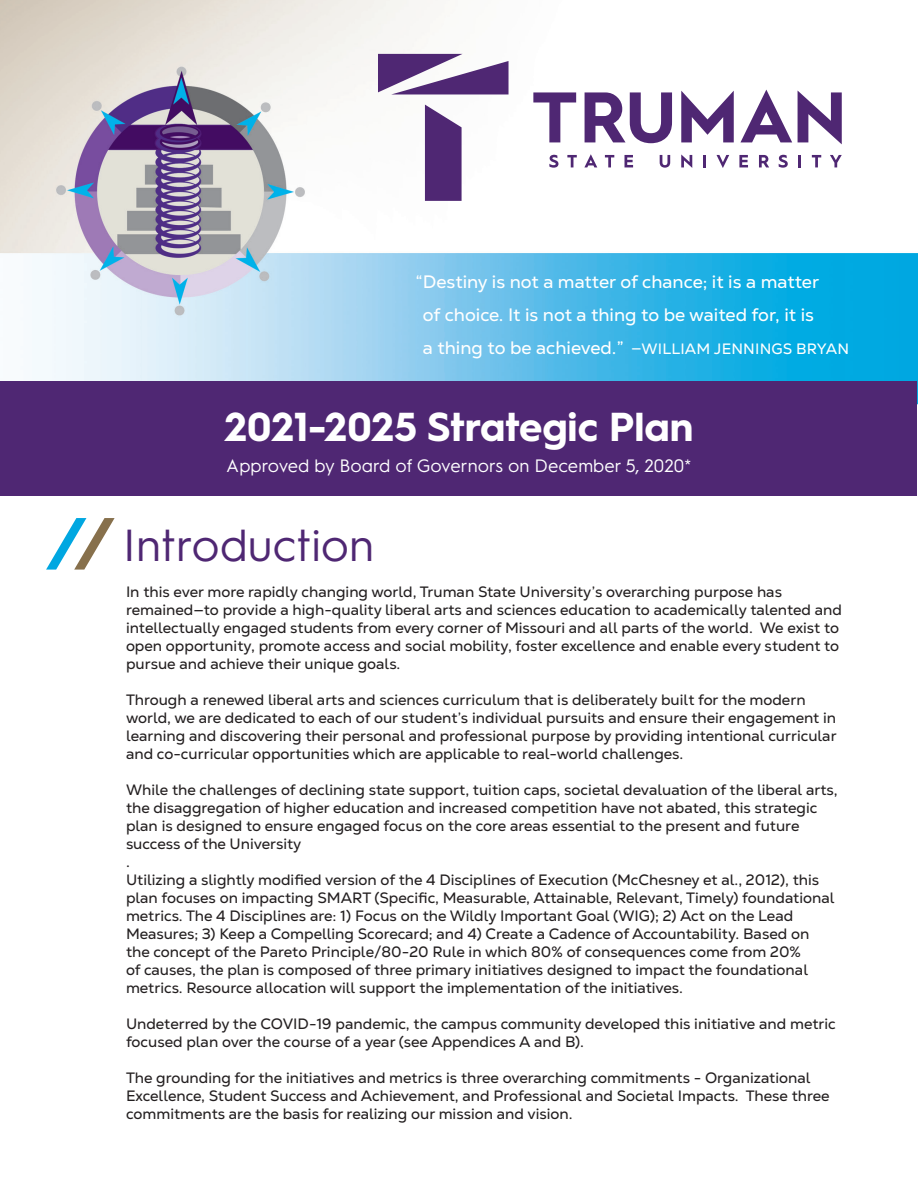
<style>
.page{position:relative;width:918px;height:1188px;background:#fff}
.page>*{position:absolute;margin:0;border:0;box-sizing:border-box;transform-origin:0 0}
.t1{font:45px "Hurme Geometric Sans 1";color:#4f2773}
.t2{font:700 40.5px "Hurme Geometric Sans 1";color:#fff}
.t3{font:18px/33px "Nexa Text";color:#fff;text-align:center}
.t4{font:18px "Hurme Geometric Sans 1";color:#fff}
.t5{font:15px/18px "Nexa Text";color:#231f20}
.t6{font:15px "Nexa Text";letter-spacing:.01em;color:#fff}
.s1{font-size:18px}
.s2{font-weight:900;font-style:italic;font-size:60px;color:#00a7e1}
.s3{font-weight:900;font-style:italic;font-size:60px;color:#87704c}
</style>
<div class="page">
<img style="left:1px;top:1px;width:916px;height:380px">
<svg style="left:378px;top:54px;width:131px;height:40px"></svg>
<svg style="left:425px;top:105px;width:37px;height:96px;background:#644184"></svg>
<svg style="left:533px;top:92px;width:43px;height:50px"></svg>
<svg style="left:585px;top:92px;width:87px;height:51px"></svg>
<svg style="left:681px;top:91px;width:53px;height:51px"></svg>
<svg style="left:740px;top:90px;width:52px;height:52px"></svg>
<svg style="left:798px;top:91px;width:44px;height:53px"></svg>
<svg style="left:567px;top:155px;width:10px;height:12px"></svg>
<svg style="left:584px;top:154px;width:13px;height:13px"></svg>
<svg style="left:605px;top:155px;width:9px;height:12px"></svg>
<svg style="left:625px;top:155px;width:8px;height:12px"></svg>
<svg style="left:660px;top:155px;width:10px;height:13px"></svg>
<svg style="left:681px;top:154px;width:11px;height:14px"></svg>
<svg style="left:704px;top:155px;width:2px;height:12px"></svg>
<svg style="left:717px;top:155px;width:12px;height:13px"></svg>
<svg style="left:739px;top:155px;width:9px;height:12px"></svg>
<svg style="left:759px;top:155px;width:10px;height:12px"></svg>
<svg style="left:779px;top:155px;width:9px;height:13px"></svg>
<svg style="left:799px;top:155px;width:2px;height:12px"></svg>
<svg style="left:549px;top:155px;width:9px;height:13px"></svg>
<svg style="left:830px;top:155px;width:12px;height:12px"></svg>
<svg style="left:812px;top:155px;width:9px;height:12px"></svg>
<div style="left:1px;top:381px;width:916px;height:115px;background:#4f2773"></div>
<p class="t3" style="left:416px;top:265px;width:405px">“Destiny is not a matter of chance; it is a matter of choice. It is not a thing to be waited for, it is</p>
<p class="t6" style="left:423px;top:339px;width:428px"><span class="s1">a thing to be achieved.”</span> —WILLIAM JENNINGS BRYAN</p>
<p class="t2" style="left:224px;top:398px;width:471px">2021-2025 Strategic Plan</p>
<p class="t4" style="left:226px;top:453px;width:467px">Approved by Board of Governors on December 5, 2020*</p>
<p class="t1" style="left:54px;top:514px;width:322px"><span class="s2">/</span><span class="s3">/</span> Introduction</p>
<p class="t5" style="left:126px;top:583px;width:718px">In this ever more rapidly changing world, Truman State University’s overarching purpose has remained—to provide a high-quality liberal arts and sciences education to academically talented and intellectually engaged students from every corner of Missouri and all parts of the world. We exist to open opportunity, promote access and social mobility, foster excellence and enable every student to pursue and achieve their unique goals.</p>
<p class="t5" style="left:126px;top:691px;width:712px">Through a renewed liberal arts and sciences curriculum that is deliberately built for the modern world, we are dedicated to each of our student’s individual pursuits and ensure their engagement in learning and discovering their personal and professional purpose by providing intentional curricular and co-curricular opportunities which are applicable to real-world challenges.</p>
<p class="t5" style="left:126px;top:781px;width:713px">While the challenges of declining state support, tuition caps, societal devaluation of the liberal arts, the disaggregation of higher education and increased competition have not abated, this strategic plan is designed to ensure engaged focus on the core areas essential to the present and future success of the University</p>
<p class="t5" style="left:126px;top:853px;width:5px">.</p>
<p class="t5" style="left:126px;top:871px;width:710px">Utilizing a slightly modified version of the 4 Disciplines of Execution (McChesney et al., 2012), this plan focuses on impacting SMART (Specific, Measurable, Attainable, Relevant, Timely) foundational metrics. The 4 Disciplines are: 1) Focus on the Wildly Important Goal (WIG); 2) Act on the Lead Measures; 3) Keep a Compelling Scorecard; and 4) Create a Cadence of Accountability. Based on the concept of the Pareto Principle/80-20 Rule in which 80% of consequences come from 20%<br>of causes, the plan is composed of three primary initiatives designed to impact the foundational metrics. Resource allocation will support the implementation of the initiatives.</p>
<p class="t5" style="left:126px;top:1015px;width:711px">Undeterred by the COVID-19 pandemic, the campus community developed this initiative and metric focused plan over the course of a year (see Appendices A and B).</p>
<p class="t5" style="left:126px;top:1069px;width:705px">The grounding for the initiatives and metrics is three overarching commitments - Organizational<br>Excellence, Student Success and Achievement, and Professional and Societal Impacts. These three commitments are the basis for realizing our mission and vision.</p>
</div>
